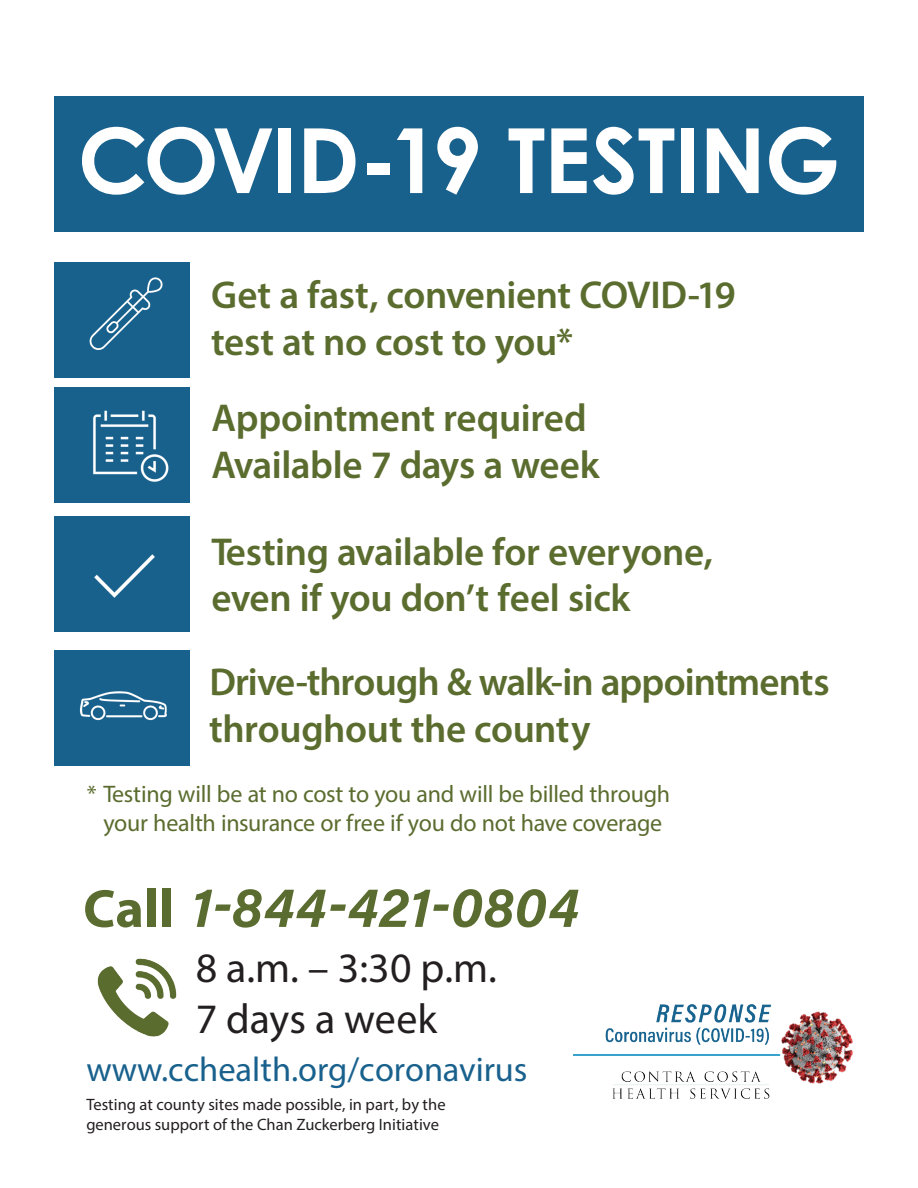
<style>
.page{position:relative;width:918px;height:1188px;background:#fff}
.page>*{position:absolute;margin:0;border:0;box-sizing:border-box;transform-origin:0 0}
.t1{font:700 83.25px "Century Gothic";color:#fff}
.t2{font:700 54px "Myriad Pro";color:#5a6c2f}
.t3{font:42px/50.4px "Myriad Pro";color:#231f20}
.t4{font:600 39px/46.8px "Myriad Pro";letter-spacing:-.01em;color:#5b6c2f}
.t5{font:34.5px "Myriad Pro";color:#19618d}
.t6{font:24px/28.8px "Myriad Pro";letter-spacing:-.01em;color:#5b6c2f;text-align:center}
.t7{font:16.5px/19.8px "Myriad Pro";color:#231f20}
</style>
<div class="page">
<div style="left:54px;top:262px;width:136px;height:116px;background:#19618d"></div>
<div style="left:54px;top:516px;width:136px;height:116px;background:#19618d"></div>
<img style="left:574px;top:1004px;width:279px;height:95px">
<div style="left:54px;top:96px;width:810px;height:136px;background:#19618d"></div>
<svg style="left:195px;top:889px;width:384px;height:39px"></svg>
<img style="left:97px;top:958px;width:80px;height:79px">
<img style="left:89px;top:277px;width:74px;height:73px">
<img style="left:54px;top:387px;width:136px;height:116px">
<div style="left:54px;top:650px;width:136px;height:116px;background:#19618d"></div>
<img style="left:94px;top:554px;width:61px;height:44px">
<h1 class="t1" style="left:78px;top:131px;width:740px"><sup>C</sup>C<sup>O</sup>O<sup>V</sup>VID-19 TESTING</h1>
<p class="t4" style="left:211px;top:270px;width:526px">Get a fast, convenient COVID-19 test at no cost to you*</p>
<p class="t4" style="left:211px;top:394px;width:390px">Appointment required<br>Available 7 days a week</p>
<p class="t4" style="left:211px;top:527px;width:503px">Testing available for everyone, even if you don’t feel sick</p>
<p class="t4" style="left:209px;top:658px;width:622px">Drive-through &amp; walk-in appointments throughout the county</p>
<p class="t6" style="left:87px;top:779px;width:585px">* Testing will be at no cost to you and will be billed through your health insurance or free if you do not have coverage</p>
<h2 class="t2" style="left:83px;top:874px;width:92px">Call</h2>
<p class="t3" style="left:196px;top:942px;width:303px">8 a.m. – 3:30 p.m.<br>7 days a week</p>
<p class="t5" style="left:86px;top:1048px;width:443px">www.cchealth.org/coronavirus</p>
<p class="t7" style="left:86px;top:1094px;width:361px">Testing at county sites made possible, in part, by the generous support of the Chan Zuckerberg Initiative</p>
</div>
